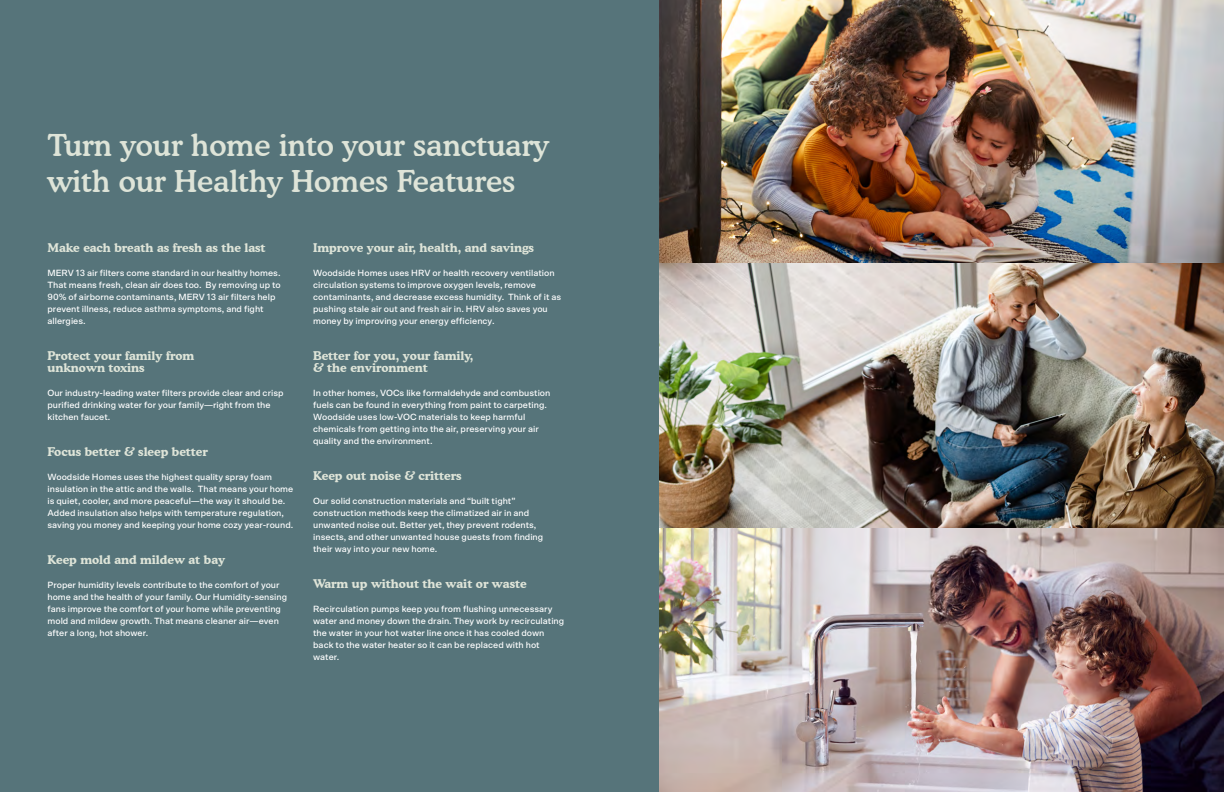
<style>
.page{position:relative;width:1224px;height:792px;background:#fff}
.page>*{position:absolute;margin:0;border:0;box-sizing:border-box;transform-origin:0 0}
.Headline{font:500 30px/36px "Cooper BT";color:#dee4d8}
.Subhead{font:700 12px/12px "Cooper BT";color:#dee4d8}
.Body_Small{font:500 9px/12px "Scto Grotesk A";color:#fff}
</style>
<div class="page">
<div style="left:0;top:0;width:671px;height:792px;background:#56747a"></div>
<img style="left:660px;top:0;width:564px;height:792px">
<p class="Headline" style="left:48px;top:127px;width:503px">Turn your home into your sanctuary with our Healthy Homes Features</p>
<p class="Subhead" style="left:48px;top:242px;width:220px">Make each breath as fresh as the last</p>
<p class="Body_Small" style="left:48px;top:267px;width:235px">MERV 13 air filters come standard in our healthy homes.<br>That means fresh, clean air does too. By removing up to 90% of airborne contaminants, MERV 13 air filters help prevent illness, reduce asthma symptoms, and fight allergies.</p>
<p class="Subhead" style="left:48px;top:350px;width:148px">Protect your family from unknown toxins</p>
<p class="Body_Small" style="left:48px;top:387px;width:238px">Our industry-leading water filters provide clear and crisp purified drinking water for your family—right from the kitchen faucet.</p>
<p class="Subhead" style="left:48px;top:446px;width:162px">Focus better &amp; sleep better</p>
<p class="Body_Small" style="left:48px;top:471px;width:247px">Woodside Homes uses the highest quality spray foam insulation in the attic and the walls. That means your home is quiet, cooler, and more peaceful—the way it should be.<br>Added insulation also helps with temperature regulation, saving you money and keeping your home cozy year-round.</p>
<p class="Subhead" style="left:48px;top:554px;width:179px">Keep mold and mildew at bay</p>
<p class="Body_Small" style="left:48px;top:579px;width:241px">Proper humidity levels contribute to the comfort of your home and the health of your family. Our Humidity-sensing fans improve the comfort of your home while preventing mold and mildew growth. That means cleaner air—even after a long, hot shower.</p>
<p class="Subhead" style="left:313px;top:242px;width:222px">Improve your air, health, and savings</p>
<p class="Body_Small" style="left:313px;top:267px;width:250px">Woodside Homes uses HRV or health recovery ventilation circulation systems to improve oxygen levels, remove contaminants, and decrease excess humidity. Think of it as pushing stale air out and fresh air in. HRV also saves you money by improving your energy efficiency.</p>
<p class="Subhead" style="left:313px;top:350px;width:162px">Better for you, your family, &amp; the environment</p>
<p class="Body_Small" style="left:313px;top:387px;width:239px">In other homes, VOCs like formaldehyde and combustion fuels can be found in everything from paint to carpeting.<br>Woodside uses low-VOC materials to keep harmful chemicals from getting into the air, preserving your air quality and the environment.</p>
<p class="Subhead" style="left:313px;top:470px;width:150px">Keep out noise &amp; critters</p>
<p class="Body_Small" style="left:313px;top:495px;width:232px">Our solid construction materials and “built tight” construction methods keep the climatized air in and unwanted noise out. Better yet, they prevent rodents, insects, and other unwanted house guests from finding their way into your new home.</p>
<p class="Subhead" style="left:313px;top:578px;width:215px">Warm up without the wait or waste</p>
<p class="Body_Small" style="left:313px;top:603px;width:253px">Recirculation pumps keep you from flushing unnecessary water and money down the drain. They work by recirculating the water in your hot water line once it has cooled down back to the water heater so it can be replaced with hot water.</p>
</div>
